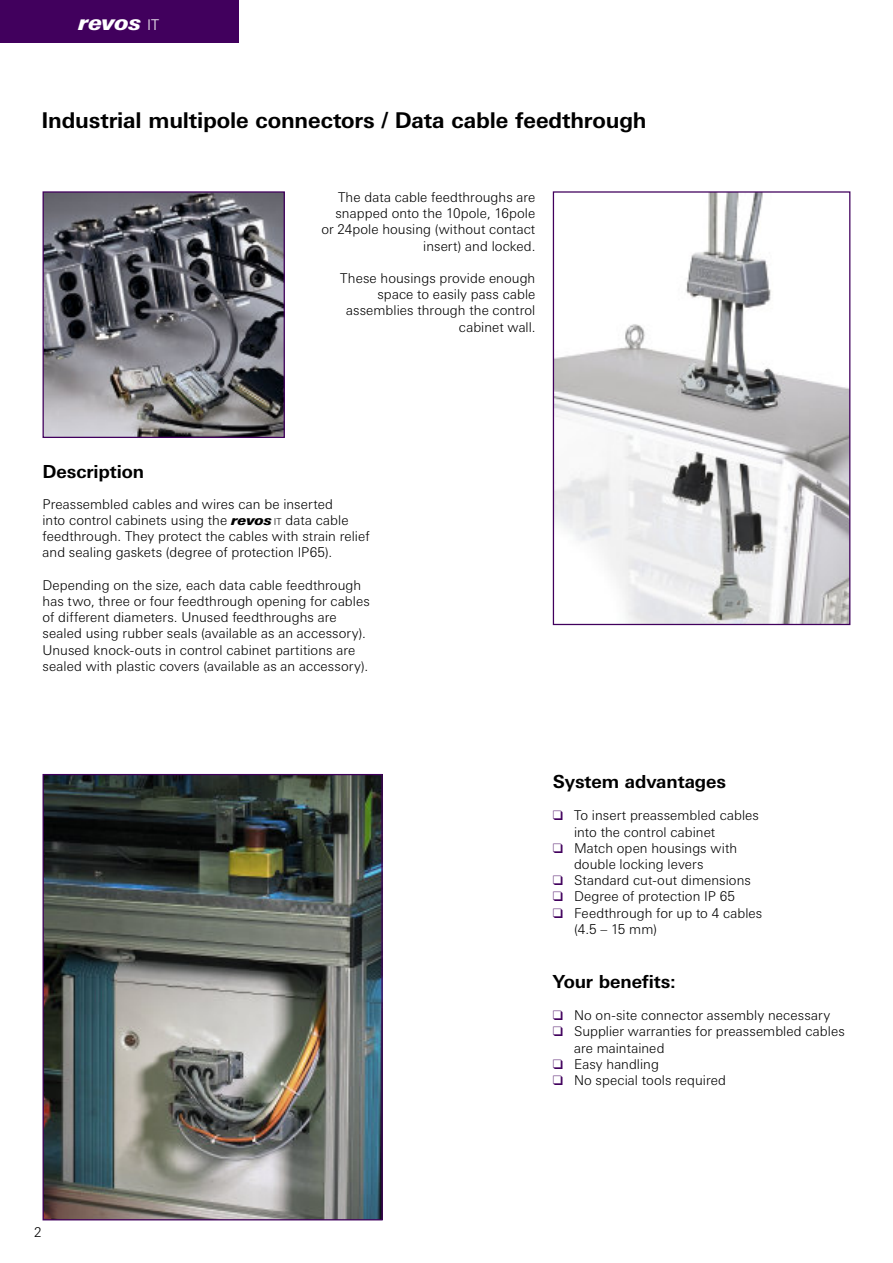
<style>
.page{position:relative;width:893px;height:1263px;background:#fff}
.page>*{position:absolute;margin:0;border:0;box-sizing:border-box;transform-origin:0 0}
.t1{font:700 21.75px "Univers WWE";letter-spacing:-.005em;color:#000}
.t2{font:italic 900 21px "Univers WWE";color:#fff}
.t3{font:700 18px "Univers WWE";letter-spacing:-.005em;color:#000}
.t4{font:300 13.5px/16.2px "Univers WWE";letter-spacing:.005em;color:#000}
.s1{font-weight:300;font-style:normal;font-size:14.7px}
.s2{font-weight:900;font-style:italic}
.s3{font-size:9.45px}
.s4{color:#41005d}
</style>
<div class="page">
<div style="left:0;top:0;width:238px;height:43px;background:#41005d"></div>
<img style="left:45px;top:193px;width:238px;height:243px">
<div style="left:43px;top:191px;width:242px;height:247px;border:1px solid #41005d"></div>
<img style="left:45px;top:776px;width:336px;height:442px">
<div style="left:43px;top:774px;width:340px;height:446px;border:1px solid #41005d"></div>
<img style="left:555px;top:193px;width:293px;height:430px">
<div style="left:553px;top:191px;width:297px;height:434px;border:1px solid #41005d"></div>
<h2 class="t2" style="left:79px;top:10px;width:82px">revos <span class="s1">IT</span></h2>
<h1 class="t1" style="left:41px;top:111px;width:607px">Industrial multipole connectors / Data cable feedthrough</h1>
<p class="t4" style="left:321px;top:190px;width:216px;text-align:right">The data cable feedthroughs are snapped onto the 10pole, 16pole or 24pole housing (without contact insert) and locked.</p>
<p class="t4" style="left:340px;top:271px;width:197px;text-align:right">These housings provide enough space to easily pass cable assemblies through the control cabinet wall.</p>
<h3 class="t3" style="left:43px;top:464px;width:103px">Description</h3>
<p class="t4" style="left:43px;top:497px;width:329px">Preassembled cables and wires can be inserted<br>into control cabinets using the <span class="s2">revos</span> <span class="s3">IT</span> data cable feedthrough. They protect the cables with strain relief and sealing gaskets (degree of protection IP65).</p>
<p class="t4" style="left:43px;top:578px;width:329px">Depending on the size, each data cable feedthrough has two, three or four feedthrough opening for cables of different diameters. Unused feedthroughs are sealed using rubber seals (available as an accessory).<br>Unused knock-outs in control cabinet partitions are sealed with plastic covers (available as an accessory).</p>
<p class="t4" style="left:34px;top:1226px;width:9px">2</p>
<h3 class="t3" style="left:553px;top:775px;width:175px">System advantages</h3>
<p class="t4" style="left:574px;top:809px;width:186px;text-indent:-21px"><span class="s4">❑</span> To insert preassembled cables into the control cabinet</p>
<p class="t4" style="left:574px;top:841px;width:165px;text-indent:-21px"><span class="s4">❑</span> Match open housings with double locking levers</p>
<p class="t4" style="left:553px;top:873px;width:200px"><span class="s4">❑</span> Standard cut-out dimensions</p>
<p class="t4" style="left:553px;top:890px;width:184px"><span class="s4">❑</span> Degree of protection IP 65</p>
<p class="t4" style="left:574px;top:906px;width:190px;text-indent:-21px"><span class="s4">❑</span> Feedthrough for up to 4 cables (4.5 – 15 mm)</p>
<h3 class="t3" style="left:553px;top:974px;width:124px">Your benefits:</h3>
<p class="t4" style="left:553px;top:1008px;width:279px"><span class="s4">❑</span> No on-site connector assembly necessary</p>
<p class="t4" style="left:574px;top:1025px;width:272px;text-indent:-21px"><span class="s4">❑</span> Supplier warranties for preassembled cables are maintained</p>
<p class="t4" style="left:553px;top:1057px;width:108px"><span class="s4">❑</span> Easy handling</p>
<p class="t4" style="left:553px;top:1073px;width:175px"><span class="s4">❑</span> No special tools required</p>
</div>
